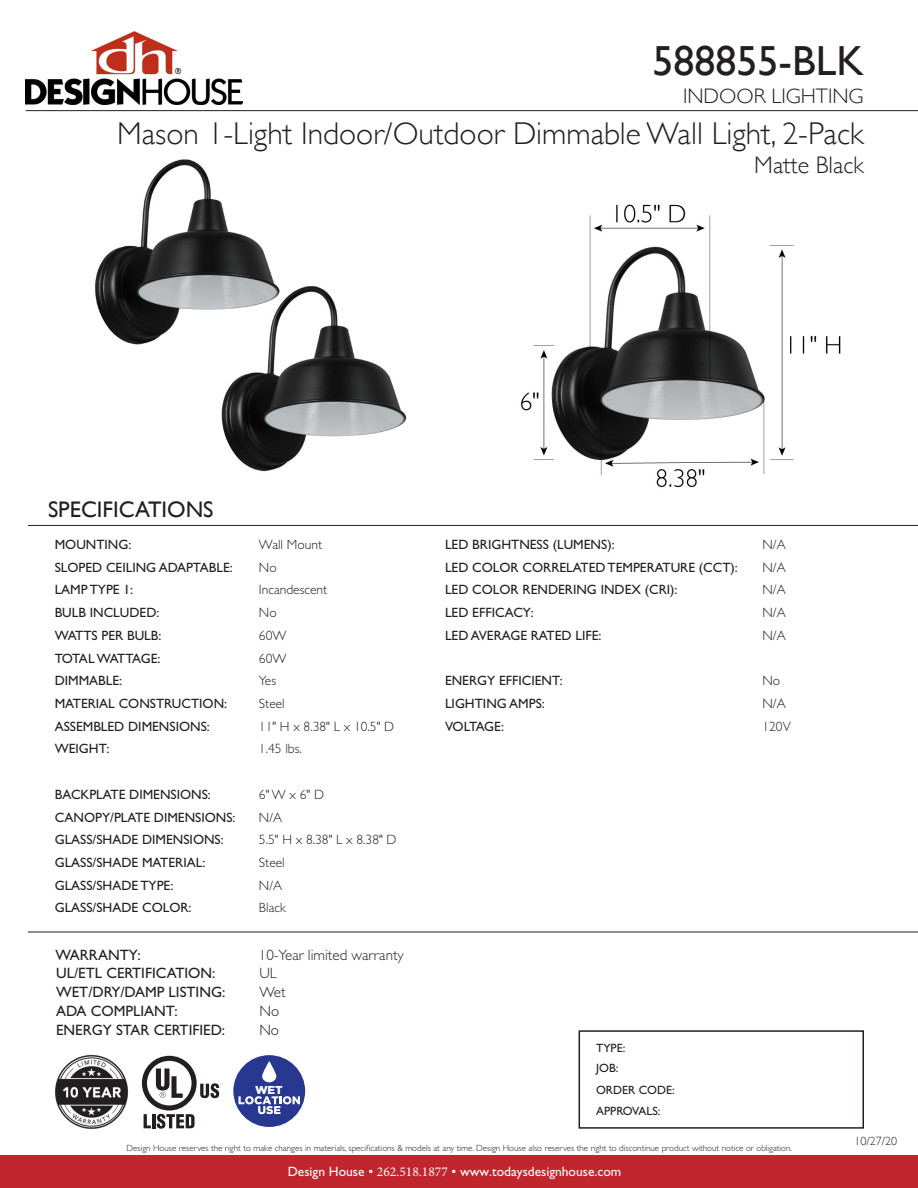
<style>
.page{position:relative;width:918px;height:1188px;background:#fff}
.page>*{position:absolute;margin:0;border:0;box-sizing:border-box;transform-origin:0 0}
.t1{font:42px "Gill Sans";color:#231f20}
.t2{font:300 31.5px "Gill Sans";color:#231f20}
.t3{font:300 24px "Gill Sans";color:#231f20}
.t4{font:22.5px "Gill Sans";color:#231f20}
.t5{font:300 21px "Gill Sans";color:#231f20}
.t6{font:15px/18.9px "Gill Sans Std";color:#231f20}
.t7{font:300 15px/18.9px "Gill Sans Std";color:#231f20}
.t8{font:13.5px "Gill Sans Std";color:#231f20}
.t9{font:300 13.5px "Gill Sans Std";color:#231f20}
.t10{font:13.5px "Gill Sans Std";color:#fff}
.t11{font:13.5px "Gill Sans Std";letter-spacing:-.065em;color:#231f20}
.t12{font:13.5px "Gill Sans Std";letter-spacing:-.04em;color:#231f20}
.t13{font:12px/19.5px "Gill Sans Std";color:#231f20}
.t14{font:300 12px "Gill Sans";color:#231f20}
.t15{font:900 11.4px "Gotham";color:#fff}
.t16{font:300 9px "Gill Sans Std";color:#231f20}
.s1{font-family:"Minion Pro"}
</style>
<div class="page">
<div style="left:0;top:1156px;width:918px;height:32px;background:#c1262f"></div>
<img style="left:26px;top:32px;width:217px;height:73px">
<div style="left:579px;top:1030px;width:285px;height:99px;border:2px solid #231f20"></div>
<hr style="left:26px;top:110px;width:892px;height:1px;background:#231f20">
<hr style="left:28px;top:525px;width:890px;height:1px;background:#231f20">
<img style="left:55px;top:1055px;width:74px;height:74px">
<img style="left:95px;top:159px;width:312px;height:313px">
<img style="left:521px;top:204px;width:320px;height:284px">
<hr style="left:28px;top:932px;width:890px;height:1px;background:#231f20">
<svg style="left:142px;top:1056px;width:77px;height:73px"></svg>
<div style="left:233px;top:1055px;width:72px;height:72px;background:#283890;border-radius:50%"></div>
<svg style="left:239px;top:1096px;width:61px;height:18px"></svg>
<svg style="left:262px;top:1061px;width:14px;height:21px"></svg>
<h1 class="t1" style="left:653px;top:36px;width:213px">588855-BLK</h1>
<h3 class="t5" style="left:683px;top:79px;width:182px">INDOOR LIGHTING</h3>
<h2 class="t2" style="left:117px;top:108px;width:748px">Mason 1-Light Indoor/Outdoor Dimmable Wall Light, 2-Pack</h2>
<h3 class="t3" style="left:754px;top:147px;width:111px">Matte Black</h3>
<h3 class="t4" style="left:48px;top:496px;width:167px">SPECIFICATIONS</h3>
<p class="t8" style="left:55px;top:537px;width:78px">MOUNTING:</p>
<p class="t9" style="left:259px;top:537px;width:65px">Wall Mount</p>
<p class="t8" style="left:55px;top:559px;width:180px">SLOPED CEILING ADAPTABLE:</p>
<p class="t9" style="left:259px;top:560px;width:19px">No</p>
<p class="t8" style="left:55px;top:582px;width:80px">LAMP TYPE 1:</p>
<p class="t9" style="left:259px;top:582px;width:70px">Incandescent</p>
<p class="t8" style="left:55px;top:605px;width:106px">BULB INCLUDED:</p>
<p class="t9" style="left:259px;top:605px;width:19px">No</p>
<p class="t8" style="left:55px;top:628px;width:108px">WATTS PER BULB:</p>
<p class="t9" style="left:259px;top:628px;width:29px">60W</p>
<p class="t11" style="left:55px;top:650px;width:107px">TOTAL WATTAGE:</p>
<p class="t9" style="left:259px;top:650px;width:29px">60W</p>
<p class="t8" style="left:55px;top:673px;width:69px">DIMMABLE:</p>
<p class="t9" style="left:259px;top:673px;width:19px">Yes</p>
<p class="t8" style="left:55px;top:696px;width:174px">MATERIAL CONSTRUCTION:</p>
<p class="t9" style="left:259px;top:696px;width:27px">Steel</p>
<p class="t8" style="left:55px;top:718px;width:157px">ASSEMBLED DIMENSIONS:</p>
<p class="t9" style="left:259px;top:719px;width:137px">11" H x 8.38" L x 10.5" D</p>
<p class="t8" style="left:55px;top:741px;width:56px">WEIGHT:</p>
<p class="t9" style="left:259px;top:741px;width:44px">1.45 lbs.</p>
<p class="t8" style="left:55px;top:787px;width:158px">BACKPLATE DIMENSIONS:</p>
<p class="t9" style="left:259px;top:787px;width:67px">6" W x 6" D</p>
<p class="t8" style="left:55px;top:809px;width:182px">CANOPY/PLATE DIMENSIONS:</p>
<p class="t9" style="left:259px;top:810px;width:25px">N/A</p>
<p class="t8" style="left:55px;top:832px;width:171px">GLASS/SHADE DIMENSIONS:</p>
<p class="t9" style="left:259px;top:832px;width:139px">5.5" H x 8.38" L x 8.38" D</p>
<p class="t8" style="left:55px;top:855px;width:152px">GLASS/SHADE MATERIAL:</p>
<p class="t9" style="left:259px;top:855px;width:27px">Steel</p>
<p class="t8" style="left:55px;top:877px;width:120px">GLASS/SHADE TYPE:</p>
<p class="t9" style="left:259px;top:878px;width:25px">N/A</p>
<p class="t8" style="left:55px;top:900px;width:138px">GLASS/SHADE COLOR:</p>
<p class="t9" style="left:259px;top:900px;width:28px">Black</p>
<p class="t6" style="left:56px;top:945px;width:171px">WARRANTY:<br>UL/ETL CERTIFICATION:<br>WET/DRY/DAMP LISTING:<br>ADA COMPLIANT:</p>
<p class="t7" style="left:259px;top:945px;width:146px">10-Year limited warranty<br>UL<br>Wet<br>No</p>
<p class="t6" style="left:56px;top:1021px;width:171px">ENERGY STAR CERTIFIED:</p>
<p class="t7" style="left:259px;top:1021px;width:21px">No</p>
<p class="t15" style="left:255px;top:1084px;width:29px">WET</p>
<p class="t8" style="left:445px;top:537px;width:171px">LED BRIGHTNESS (LUMENS):</p>
<p class="t9" style="left:762px;top:537px;width:25px">N/A</p>
<p class="t8" style="left:445px;top:559px;width:294px">LED COLOR CORRELATED TEMPERATURE (CCT):</p>
<p class="t9" style="left:762px;top:560px;width:25px">N/A</p>
<p class="t8" style="left:445px;top:582px;width:234px">LED COLOR RENDERING INDEX (CRI):</p>
<p class="t9" style="left:762px;top:582px;width:25px">N/A</p>
<p class="t8" style="left:445px;top:605px;width:90px">LED EFFICACY:</p>
<p class="t9" style="left:762px;top:605px;width:25px">N/A</p>
<p class="t8" style="left:445px;top:628px;width:158px">LED AVERAGE RATED LIFE:</p>
<p class="t9" style="left:762px;top:628px;width:25px">N/A</p>
<p class="t8" style="left:445px;top:673px;width:119px">ENERGY EFFICIENT:</p>
<p class="t9" style="left:762px;top:673px;width:19px">No</p>
<p class="t8" style="left:445px;top:696px;width:101px">LIGHTING AMPS:</p>
<p class="t9" style="left:762px;top:696px;width:25px">N/A</p>
<p class="t12" style="left:445px;top:718px;width:60px">VOLTAGE:</p>
<p class="t9" style="left:762px;top:719px;width:30px">120V</p>
<p class="t13" style="left:596px;top:1038px;width:31px">TYPE:<br>JOB:</p>
<p class="t13" style="left:596px;top:1080px;width:80px;line-height:21px">ORDER CODE:<br>APPROVALS:</p>
<p class="t16" style="left:127px;top:1143px;width:667px">Design House reserves the right to make changes in materials, specifications &amp; models at any time. Design House also reserves the right to discontinue product without notice or obligation.</p>
<p class="t10" style="left:288px;top:1164px;width:335px">Design House • <span class="s1">262.518.1877</span> • www.todaysdesignhouse.com</p>
<p class="t14" style="left:855px;top:1132px;width:44px">10/27/20</p>
</div>
